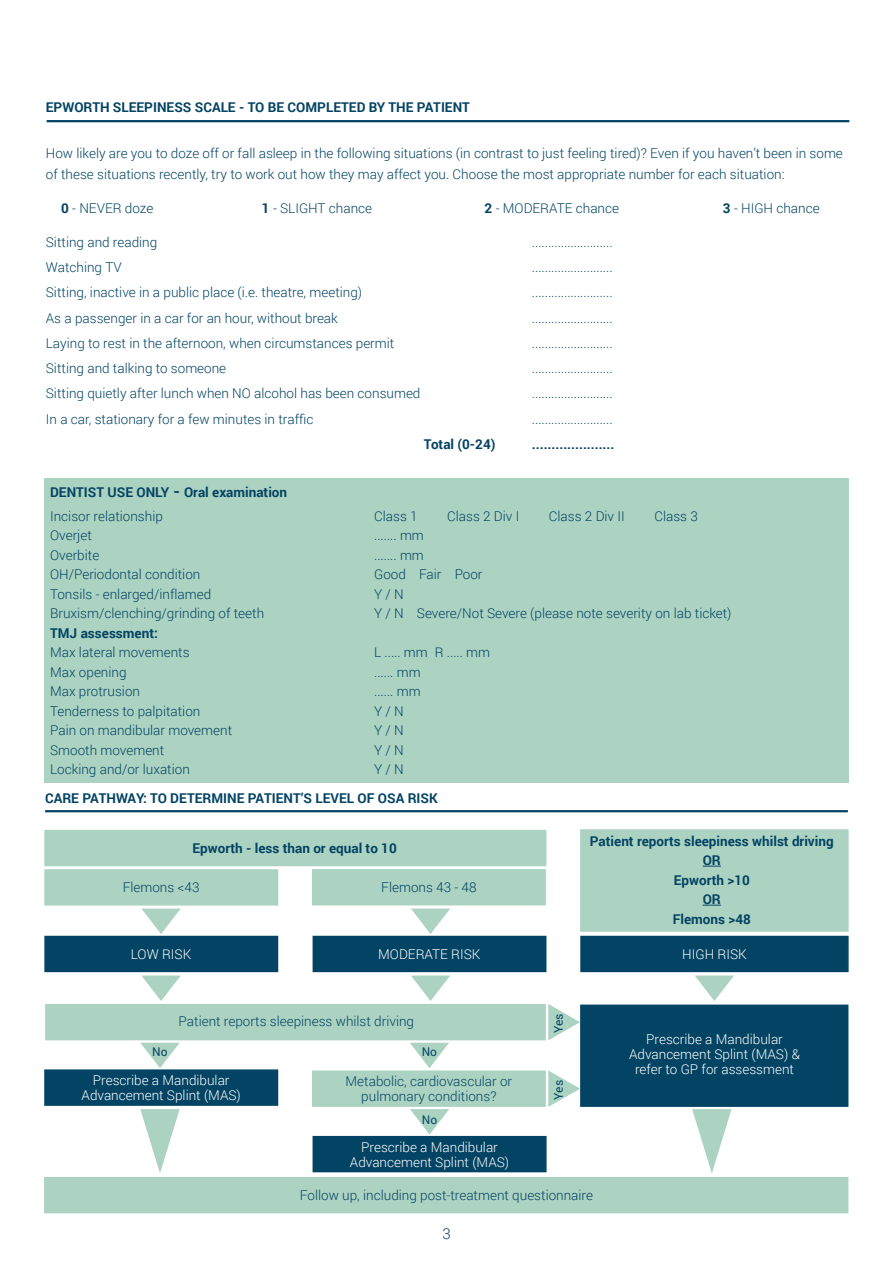
<style>
.page{position:relative;width:893px;height:1263px;background:#fff}
.page>*{position:absolute;margin:0;border:0;box-sizing:border-box;transform-origin:0 0}
.t1{font:300 15px "Roboto";color:#034363}
.t2{font:300 13.5px/21px "Roboto";color:#034363}
.t3{font:700 13.5px "Roboto";color:#034363}
.t4{font:300 13.5px/15px "Roboto";color:#fff;text-align:center}
.t5{font:12px "Roboto";color:#034363}
.s1{font-weight:700}
.s2{font-size:16.5px}
</style>
<div class="page">
<div style="left:44px;top:478px;width:805px;height:304px;background:#acd3c2"></div>
<hr style="left:47px;top:120px;width:802px;height:2px;background:#034363">
<hr style="left:45px;top:810px;width:803px;height:2px;background:#034363">
<div style="left:44px;top:830px;width:502px;height:36px;background:#acd3c2"></div>
<div style="left:44px;top:869px;width:234px;height:36px;background:#acd3c2;border:2px solid #acd3c2"></div>
<div style="left:312px;top:869px;width:234px;height:36px;background:#acd3c2"></div>
<div style="left:44px;top:936px;width:234px;height:36px;background:#034363"></div>
<div style="left:580px;top:1004px;width:268px;height:103px;background:#034363;border:2px solid #034363"></div>
<div style="left:580px;top:829px;width:269px;height:103px;background:#acd3c2;border:2px solid #acd3c2"></div>
<svg style="left:703px;top:866px;width:18px;height:1px"></svg>
<svg style="left:703px;top:905px;width:18px;height:1px"></svg>
<svg style="left:141px;top:908px;width:40px;height:26px"></svg>
<svg style="left:411px;top:908px;width:39px;height:26px"></svg>
<div style="left:313px;top:936px;width:233px;height:36px;background:#034363"></div>
<div style="left:580px;top:936px;width:269px;height:36px;background:#034363"></div>
<svg style="left:141px;top:975px;width:40px;height:26px"></svg>
<svg style="left:411px;top:975px;width:39px;height:26px"></svg>
<svg style="left:695px;top:975px;width:39px;height:26px"></svg>
<svg style="left:548px;top:1004px;width:33px;height:38px"></svg>
<svg style="left:140px;top:1042px;width:40px;height:26px"></svg>
<svg style="left:410px;top:1042px;width:39px;height:26px"></svg>
<div style="left:45px;top:1004px;width:501px;height:36px;background:#acd3c2"></div>
<div style="left:44px;top:1069px;width:234px;height:37px;background:#034363;border:2px solid #034363"></div>
<div style="left:312px;top:1070px;width:234px;height:37px;background:#acd3c2;border:2px solid #acd3c2"></div>
<svg style="left:548px;top:1069px;width:33px;height:38px"></svg>
<div style="left:313px;top:1136px;width:234px;height:36px;background:#034363"></div>
<div style="left:44px;top:1177px;width:804px;height:36px;background:#acd3c2"></div>
<svg style="left:410px;top:1109px;width:39px;height:26px"></svg>
<svg style="left:692px;top:1109px;width:40px;height:64px"></svg>
<svg style="left:140px;top:1109px;width:40px;height:64px"></svg>
<p class="t3" style="left:46px;top:98px;width:426px">EPWORTH SLEEPINESS SCALE - TO BE COMPLETED BY THE PATIENT</p>
<p class="t2" style="left:46px;top:143px;width:798px">How likely are you to doze off or fall asleep in the following situations (in contrast to just feeling tired)? Even if you haven’t been in some of these situations recently, try to work out how they may affect you. Choose the most appropriate number for each situation:</p>
<p class="t2" style="left:61px;top:197px;width:94px"><span class="s1">0</span> - NEVER doze</p>
<p class="t2" style="left:262px;top:197px;width:112px"><span class="s1">1</span> - SLIGHT chance</p>
<p class="t2" style="left:485px;top:197px;width:136px"><span class="s1">2</span> - MODERATE chance</p>
<p class="t2" style="left:723px;top:197px;width:98px"><span class="s1">3</span> - HIGH chance</p>
<p class="t2" style="left:46px;top:231px;width:113px">Sitting and reading</p>
<p class="t2" style="left:532px;top:231px;width:82px">.........................</p>
<p class="t2" style="left:46px;top:256px;width:77px">Watching TV</p>
<p class="t2" style="left:532px;top:256px;width:82px">.........................</p>
<p class="t2" style="left:46px;top:282px;width:318px">Sitting, inactive in a public place (i.e. theatre, meeting)</p>
<p class="t2" style="left:532px;top:282px;width:82px">.........................</p>
<p class="t2" style="left:46px;top:307px;width:293px">As a passenger in a car for an hour, without break</p>
<p class="t2" style="left:532px;top:307px;width:82px">.........................</p>
<p class="t2" style="left:46px;top:332px;width:350px">Laying to rest in the afternoon, when circumstances permit</p>
<p class="t2" style="left:532px;top:332px;width:82px">.........................</p>
<p class="t2" style="left:46px;top:357px;width:182px">Sitting and talking to someone</p>
<p class="t2" style="left:532px;top:357px;width:82px">.........................</p>
<p class="t2" style="left:46px;top:383px;width:376px">Sitting quietly after lunch when NO alcohol has been consumed</p>
<p class="t2" style="left:532px;top:383px;width:82px">.........................</p>
<p class="t2" style="left:46px;top:408px;width:269px">In a car, stationary for a few minutes in traffic</p>
<p class="t2" style="left:532px;top:408px;width:82px">.........................</p>
<p class="t3" style="left:424px;top:434px;width:73px">Total (0-24)</p>
<p class="t3" style="left:532px;top:434px;width:84px">.....................</p>
<p class="t3" style="left:50px;top:483px;width:239px">DENTIST USE ONLY <span class="s2">-</span> Oral examination</p>
<p class="t2" style="left:50px;top:505px;width:114px">Incisor relationship</p>
<p class="t2" style="left:374px;top:505px;width:45px">Class 1</p>
<p class="t2" style="left:447px;top:505px;width:74px">Class 2 Div I</p>
<p class="t2" style="left:549px;top:505px;width:77px">Class 2 Div II</p>
<p class="t2" style="left:654px;top:505px;width:45px">Class 3</p>
<p class="t2" style="left:50px;top:525px;width:43px">Overjet</p>
<p class="t2" style="left:374px;top:525px;width:51px">....... mm</p>
<p class="t2" style="left:50px;top:544px;width:51px">Overbite</p>
<p class="t2" style="left:374px;top:544px;width:51px">....... mm</p>
<p class="t2" style="left:50px;top:564px;width:152px">OH/Periodontal condition</p>
<p class="t2" style="left:374px;top:564px;width:110px">Good Fair Poor</p>
<p class="t2" style="left:50px;top:583px;width:163px">Tonsils - enlarged/inflamed</p>
<p class="t2" style="left:374px;top:583px;width:31px">Y / N</p>
<p class="t2" style="left:50px;top:603px;width:216px">Bruxism/clenching/grinding of teeth</p>
<p class="t2" style="left:374px;top:603px;width:359px">Y / N Severe/Not Severe (please note severity on lab ticket)</p>
<p class="t3" style="left:50px;top:624px;width:109px">TMJ assessment:</p>
<p class="t2" style="left:50px;top:642px;width:141px">Max lateral movements</p>
<p class="t2" style="left:374px;top:642px;width:118px">L ..... mm R ..... mm</p>
<p class="t2" style="left:50px;top:661px;width:78px">Max opening</p>
<p class="t2" style="left:374px;top:661px;width:48px">...... mm</p>
<p class="t2" style="left:50px;top:681px;width:91px">Max protrusion</p>
<p class="t2" style="left:374px;top:681px;width:48px">...... mm</p>
<p class="t2" style="left:50px;top:700px;width:152px">Tenderness to palpitation</p>
<p class="t2" style="left:374px;top:700px;width:31px">Y / N</p>
<p class="t2" style="left:50px;top:720px;width:184px">Pain on mandibular movement</p>
<p class="t2" style="left:374px;top:720px;width:31px">Y / N</p>
<p class="t2" style="left:50px;top:739px;width:116px">Smooth movement</p>
<p class="t2" style="left:374px;top:739px;width:31px">Y / N</p>
<p class="t2" style="left:50px;top:759px;width:141px">Locking and/or luxation</p>
<p class="t2" style="left:374px;top:759px;width:31px">Y / N</p>
<p class="t3" style="left:45px;top:789px;width:394px">CARE PATHWAY: TO DETERMINE PATIENT’S LEVEL OF OSA RISK</p>
<p class="t3" style="left:193px;top:838px;width:206px">Epworth - less than or equal to 10</p>
<p class="t2" style="left:123px;top:876px;width:78px">Flemons &lt;43</p>
<p class="t2" style="left:381px;top:876px;width:97px">Flemons 43 - 48</p>
<p class="t3" style="left:590px;top:831px;width:245px">Patient reports sleepiness whilst driving</p>
<p class="t3" style="left:703px;top:851px;width:20px">OR</p>
<p class="t3" style="left:674px;top:870px;width:77px">Epworth &gt;10</p>
<p class="t3" style="left:703px;top:890px;width:20px">OR</p>
<p class="t3" style="left:673px;top:909px;width:80px">Flemons &gt;48</p>
<p class="t4" style="left:131px;top:946px;width:62px">LOW RISK</p>
<p class="t4" style="left:378px;top:946px;width:104px">MODERATE RISK</p>
<p class="t4" style="left:682px;top:946px;width:66px">HIGH RISK</p>
<p class="t2" style="left:179px;top:1011px;width:237px">Patient reports sleepiness whilst driving</p>
<p class="t5" style="left:152px;top:1043px;width:17px">No</p>
<p class="t5" style="left:422px;top:1043px;width:17px">No</p>
<p class="t5" style="left:550px;top:1033px;width:21px;rotate:-90deg">Yes</p>
<p class="t4" style="left:93px;top:1072px;width:138px">Prescribe a Mandibular</p>
<p class="t4" style="left:82px;top:1087px;width:161px">Advancement Splint (MAS)</p>
<p class="t2" style="left:346px;top:1073px;width:168px;line-height:15px;text-align:center">Metabolic, cardiovascular or pulmonary conditions?</p>
<p class="t5" style="left:550px;top:1099px;width:21px;rotate:-90deg">Yes</p>
<p class="t4" style="left:361px;top:1139px;width:138px">Prescribe a Mandibular</p>
<p class="t4" style="left:350px;top:1154px;width:161px">Advancement Splint (MAS)</p>
<p class="t2" style="left:300px;top:1184px;width:295px">Follow up, including post-treatment questionnaire</p>
<p class="t5" style="left:422px;top:1111px;width:17px">No</p>
<p class="t1" style="left:442px;top:1223px;width:10px">3</p>
<p class="t4" style="left:629px;top:1031px;width:172px">Prescribe a Mandibular<br>Advancement Splint (MAS) &amp; refer to GP for assessment</p>
</div>
